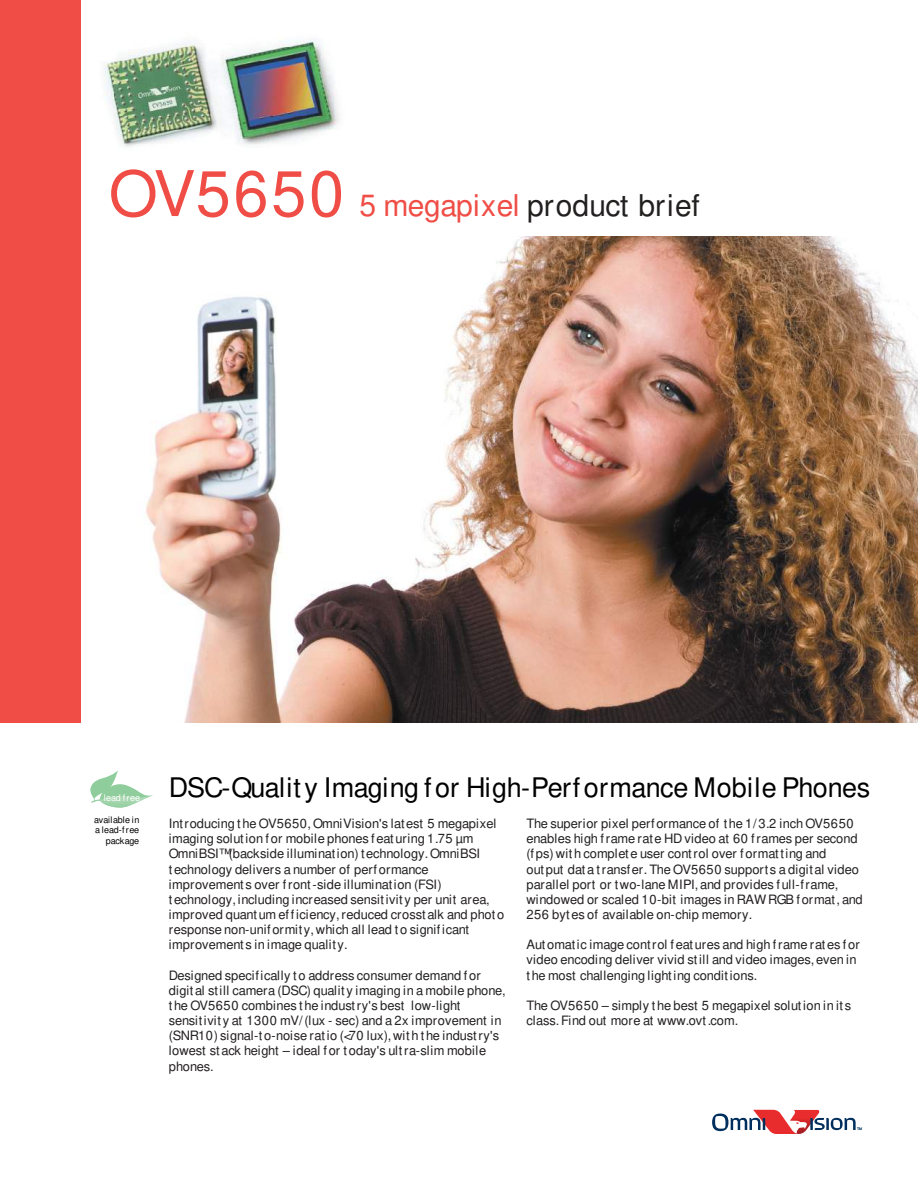
<style>
.page{position:relative;width:918px;height:1188px;background:#fff}
.page>*{position:absolute;margin:0;border:0;box-sizing:border-box;transform-origin:0 0}
.t1{font:30px "Apex Sans Book T";letter-spacing:.005em;color:#221f1f}
.t2{font:27px "Apex Sans Book T";letter-spacing:-.015em;color:#000}
.t3{font:12.9px/15.1px "Apex Sans Book T";letter-spacing:.005em;color:#221f1f}
.t4{font:9.15px "Apex Sans Medium T";letter-spacing:.02em;color:#fff}
.t5{font:9px/10.5px "Apex Sans Book T";letter-spacing:.01em;color:#000;text-align:right}
.t6{font:3.45px "Apex Sans Bold T";color:#002f5e}
.s1{font-size:63px;color:#ef4d45}
.s2{color:#ef4d45}
</style>
<div class="page">
<img style="left:104px;top:39px;width:235px;height:109px">
<img style="left:146px;top:236px;width:772px;height:486px">
<div style="left:0;top:0;width:81px;height:722px;background:#ef4d45"></div>
<svg style="left:90px;top:770px;width:63px;height:38px"></svg>
<img style="left:799px;top:1110px;width:21px;height:24px">
<svg style="left:712px;top:1110px;width:87px;height:24px"></svg>
<svg style="left:810px;top:1118px;width:46px;height:12px"></svg>
<h1 class="t1" style="left:109px;top:194px;width:592px"><span class="s1">OV5650</span> <span class="s2">5 megapixel</span> product brief</h1>
<h2 class="t2" style="left:169px;top:776px;width:703px">DSC-Quality Imaging for High-Performance Mobile Phones</h2>
<p class="t4" style="left:104px;top:795px;width:38px">lead free</p>
<p class="t5" style="left:94px;top:815px;width:47px">available in a lead-free package</p>
<p class="t3" style="left:169px;top:817px;width:337px">Introducing the OV5650, OmniVision's latest 5 megapixel imaging solution for mobile phones featuring 1.75 µm OmniBSI™(backside illumination) technology. OmniBSI technology delivers a number of performance improvements over front-side illumination (FSI) technology, including increased sensitivity per unit area, improved quantum efficiency, reduced crosstalk and photo response non-uniformity, which all lead to significant improvements in image quality.</p>
<p class="t3" style="left:169px;top:969px;width:339px">Designed specifically to address consumer demand for digital still camera (DSC) quality imaging in a mobile phone, the OV5650 combines the industry's best low-light sensitivity at 1300 mV/ (lux - sec) and a 2x improvement in (SNR10) signal-to-noise ratio (&lt;70 lux), with the industry's lowest stack height – ideal for today's ultra-slim mobile phones.</p>
<p class="t3" style="left:526px;top:817px;width:338px">The superior pixel performance of the 1/ 3.2 inch OV5650 enables high frame rate HD video at 60 frames per second (fps) with complete user control over formatting and output data transfer. The OV5650 supports a digital video parallel port or two-lane MIPI, and provides full-frame, windowed or scaled 10-bit images in RAW RGB format, and 256 bytes of available on-chip memory.</p>
<p class="t3" style="left:526px;top:938px;width:335px">Automatic image control features and high frame rates for video encoding deliver vivid still and video images, even in the most challenging lighting conditions.</p>
<p class="t3" style="left:526px;top:999px;width:326px">The OV5650 – simply the best 5 megapixel solution in its class. Find out more at www.ovt.com.</p>
<p class="t6" style="left:857px;top:1127px;width:6px">TM</p>
</div>
